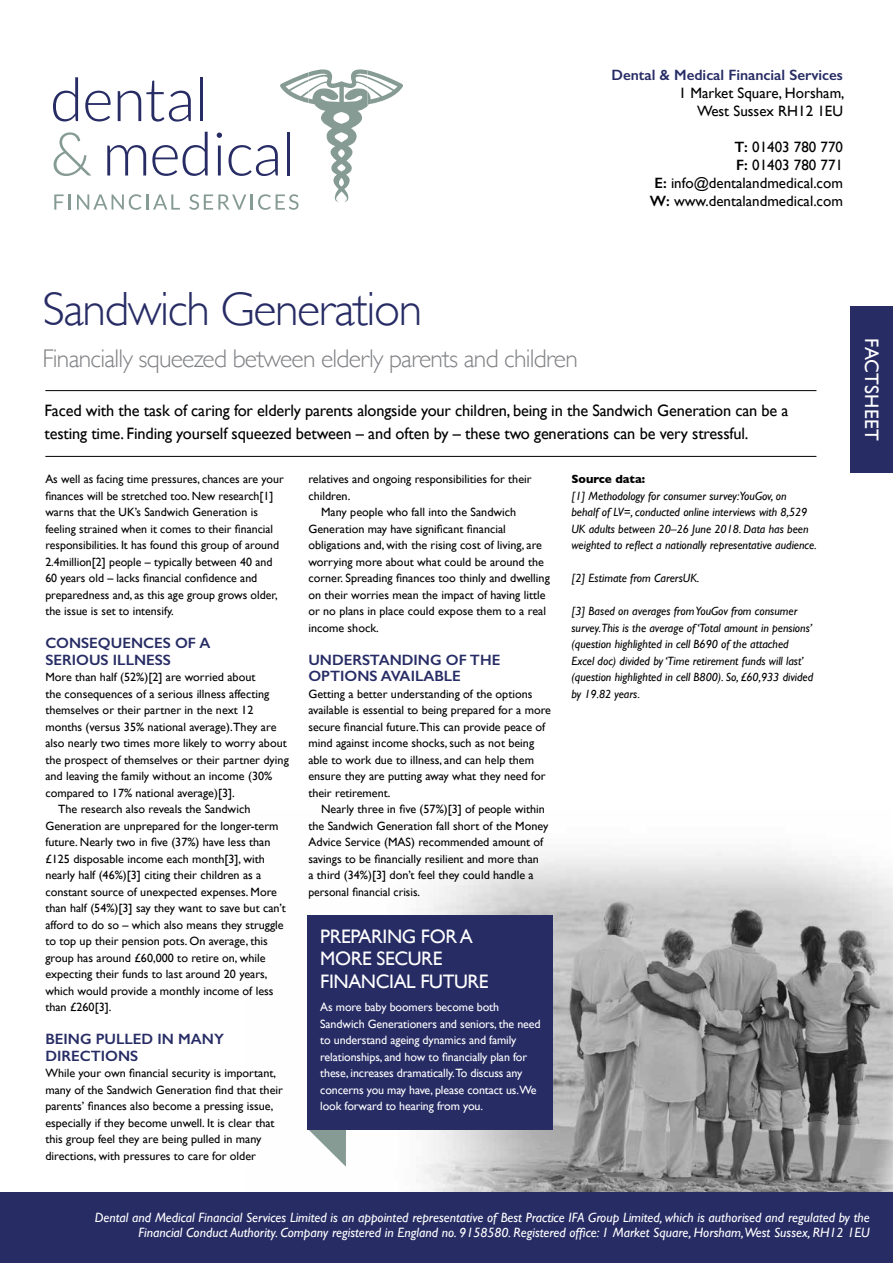
<style>
.page{position:relative;width:893px;height:1263px;background:#fff}
.page>*{position:absolute;margin:0;border:0;box-sizing:border-box;transform-origin:0 0}
.t1{font:300 48px "Gill Sans";letter-spacing:-.03em;color:#272c65}
.t2{font:300 25.5px "Gill Sans";letter-spacing:-.03em;color:#808285}
.t3{font:19.5px/22.5px "Gill Sans";letter-spacing:-.02em;color:#fff}
.t4{font:19.5px "Gill Sans";letter-spacing:.01em;color:#fff}
.t5{font:16.5px/22.5px "Gill Sans";letter-spacing:-.01em;color:#000}
.t6{font:600 15px/16.5px "Gill Sans";color:#272c65}
.t7{font:15px/18px "Gill Sans";color:#000;text-align:right}
.t8{font:italic 13.5px/15px "Gill Sans";color:#fff;text-align:right}
.t9{font:12px/16.5px "Gill Sans";color:#000}
.t10{font:italic 12px/16.5px "Gill Sans";color:#000}
.t11{font:12px/16.5px "Gill Sans";letter-spacing:-.01em;color:#fff}
.t12{font:700 12px "Gill Sans";color:#000}
.s1{font-weight:600}
</style>
<div class="page">
<img style="left:307px;top:851px;width:586px;height:341px">
<hr style="left:45px;top:456px;width:771px;height:1px;background:#000">
<hr style="left:45px;top:390px;width:771px;height:1px;background:#000">
<svg style="left:308px;top:1130px;width:38px;height:37px"></svg>
<div style="left:308px;top:915px;width:245px;height:215px;background:#272c65"></div>
<div style="left:0;top:1192px;width:893px;height:70px;background:#272c65"></div>
<div style="left:850px;top:306px;width:43px;height:166px;background:#272c65"></div>
<svg style="left:53px;top:69px;width:350px;height:141px"></svg>
<p class="t6" style="left:611px;top:67px;width:233px">Dental &amp; Medical Financial Services</p>
<p class="t7" style="left:679px;top:84px;width:167px">1 Market Square, Horsham,<br>West Sussex RH12 1EU</p>
<p class="t7" style="left:650px;top:138px;width:195px"><span class="s1">T:</span> 01403 780 770<br><span class="s1">F:</span> 01403 780 771<br><span class="s1">E:</span> info@dentalandmedical.com<br><span class="s1">W:</span> www.dentalandmedical.com</p>
<h1 class="t1" style="left:43px;top:282px;width:381px">Sandwich Generation</h1>
<h2 class="t2" style="left:43px;top:344px;width:537px">Financially squeezed between elderly parents and children</h2>
<h3 class="t5" style="left:44px;top:399px;width:746px">Faced with the task of caring for elderly parents alongside your children, being in the Sandwich Generation can be a testing time. Finding yourself squeezed between – and often by – these two generations can be very stressful.</h3>
<p class="t9" style="left:45px;top:471px;width:240px">As well as facing time pressures, chances are your finances will be stretched too. New research[1] warns that the UK’s Sandwich Generation is feeling strained when it comes to their financial responsibilities. It has found this group of around 2.4million[2] people – typically between 40 and 60 years old – lacks financial confidence and preparedness and, as this age group grows older, the issue is set to intensify.</p>
<p class="t6" style="left:45px;top:635px;width:166px">CONSEQUENCES OF A<br>SERIOUS ILLNESS</p>
<p class="t9" style="left:45px;top:669px;width:212px">More than half (52%)[2] are worried about</p>
<p class="t9" style="left:45px;top:685px;width:225px">the consequences of a serious illness affecting</p>
<p class="t9" style="left:45px;top:702px;width:210px">themselves or their partner in the next 12</p>
<p class="t9" style="left:45px;top:718px;width:233px">months (versus 35% national average).They are</p>
<p class="t9" style="left:45px;top:735px;width:243px">also nearly two times more likely to worry about</p>
<p class="t9" style="left:45px;top:751px;width:245px">the prospect of themselves or their partner dying</p>
<p class="t9" style="left:45px;top:768px;width:228px">and leaving the family without an income (30%</p>
<p class="t9" style="left:45px;top:784px;width:191px">compared to 17% national average)[3].</p>
<p class="t9" style="left:58px;top:801px;width:194px">The research also reveals the Sandwich</p>
<p class="t9" style="left:45px;top:817px;width:235px">Generation are unprepared for the longer-term</p>
<p class="t9" style="left:45px;top:834px;width:227px">future. Nearly two in five (37%) have less than</p>
<p class="t9" style="left:45px;top:850px;width:221px">£125 disposable income each month[3], with</p>
<p class="t9" style="left:45px;top:867px;width:218px">nearly half (46%)[3] citing their children as a</p>
<p class="t9" style="left:45px;top:883px;width:233px">constant source of unexpected expenses. More</p>
<p class="t9" style="left:45px;top:900px;width:242px">than half (54%)[3] say they want to save but can’t</p>
<p class="t9" style="left:45px;top:916px;width:240px">afford to do so – which also means they struggle</p>
<p class="t9" style="left:45px;top:933px;width:224px">to top up their pension pots. On average, this</p>
<p class="t9" style="left:45px;top:949px;width:222px">group has around £60,000 to retire on, while</p>
<p class="t9" style="left:45px;top:966px;width:224px">expecting their funds to last around 20 years,</p>
<p class="t9" style="left:45px;top:982px;width:230px">which would provide a monthly income of less</p>
<p class="t9" style="left:45px;top:999px;width:68px">than £260[3].</p>
<p class="t6" style="left:45px;top:1031px;width:180px">BEING PULLED IN MANY<br>DIRECTIONS</p>
<p class="t9" style="left:45px;top:1065px;width:239px">While your own financial security is important, many of the Sandwich Generation find that their parents’ finances also become a pressing issue, especially if they become unwell. It is clear that this group feel they are being pulled in many directions, with pressures to care for older</p>
<p class="t9" style="left:308px;top:471px;width:225px">relatives and ongoing responsibilities for their children.</p>
<p class="t9" style="left:308px;top:504px;width:243px;text-indent:13px">Many people who fall into the Sandwich Generation may have significant financial obligations and, with the rising cost of living, are worrying more about what could be around the corner. Spreading finances too thinly and dwelling on their worries mean the impact of having little or no plans in place could expose them to a real income shock.</p>
<p class="t6" style="left:308px;top:651px;width:193px">UNDERSTANDING OF THE<br>OPTIONS AVAILABLE</p>
<p class="t9" style="left:308px;top:685px;width:244px">Getting a better understanding of the options available is essential to being prepared for a more secure financial future.This can provide peace of mind against income shocks, such as not being able to work due to illness, and can help them ensure they are putting away what they need for their retirement.</p>
<p class="t9" style="left:308px;top:801px;width:242px;text-indent:13px">Nearly three in five (57%)[3] of people within the Sandwich Generation fall short of the Money Advice Service (MAS) recommended amount of savings to be financially resilient and more than<br>a third (34%)[3] don’t feel they could handle a personal financial crisis.</p>
<p class="t12" style="left:571px;top:472px;width:75px">Source data:</p>
<p class="t10" style="left:571px;top:487px;width:247px">[1] Methodology for consumer survey:YouGov, on<br>behalf of LV=, conducted online interviews with 8,529<br>UK adults between 20–26 June 2018. Data has been weighted to reflect a nationally representative audience.</p>
<p class="t10" style="left:571px;top:570px;width:129px">[2] Estimate from CarersUK.</p>
<p class="t10" style="left:571px;top:603px;width:243px">[3] Based on averages from YouGov from consumer survey.This is the average of ‘Total amount in pensions’ (question highlighted in cell B690 of the attached Excel doc) divided by ‘Time retirement funds will last’ (question highlighted in cell B800). So, £60,933 divided by 19.82 years.</p>
<h3 class="t3" style="left:320px;top:925px;width:170px">PREPARING FOR A<br>MORE SECURE<br>FINANCIAL FUTURE</h3>
<p class="t11" style="left:320px;top:999px;width:222px">As more baby boomers become both Sandwich Generationers and seniors, the need to understand ageing dynamics and family relationships, and how to financially plan for these, increases dramatically.To discuss any concerns you may have, please contact us.We look forward to hearing from you.</p>
<h3 class="t4" style="left:883px;top:338px;width:104px;rotate:90deg">FACTSHEET</h3>
<p class="t8" style="left:95px;top:1209px;width:777px">Dental and Medical Financial Services Limited is an appointed representative of Best Practice IFA Group Limited, which is authorised and regulated by the<br>Financial Conduct Authority. Company registered in England no. 9158580. Registered office: 1 Market Square, Horsham,West Sussex, RH12 1EU</p>
</div>
